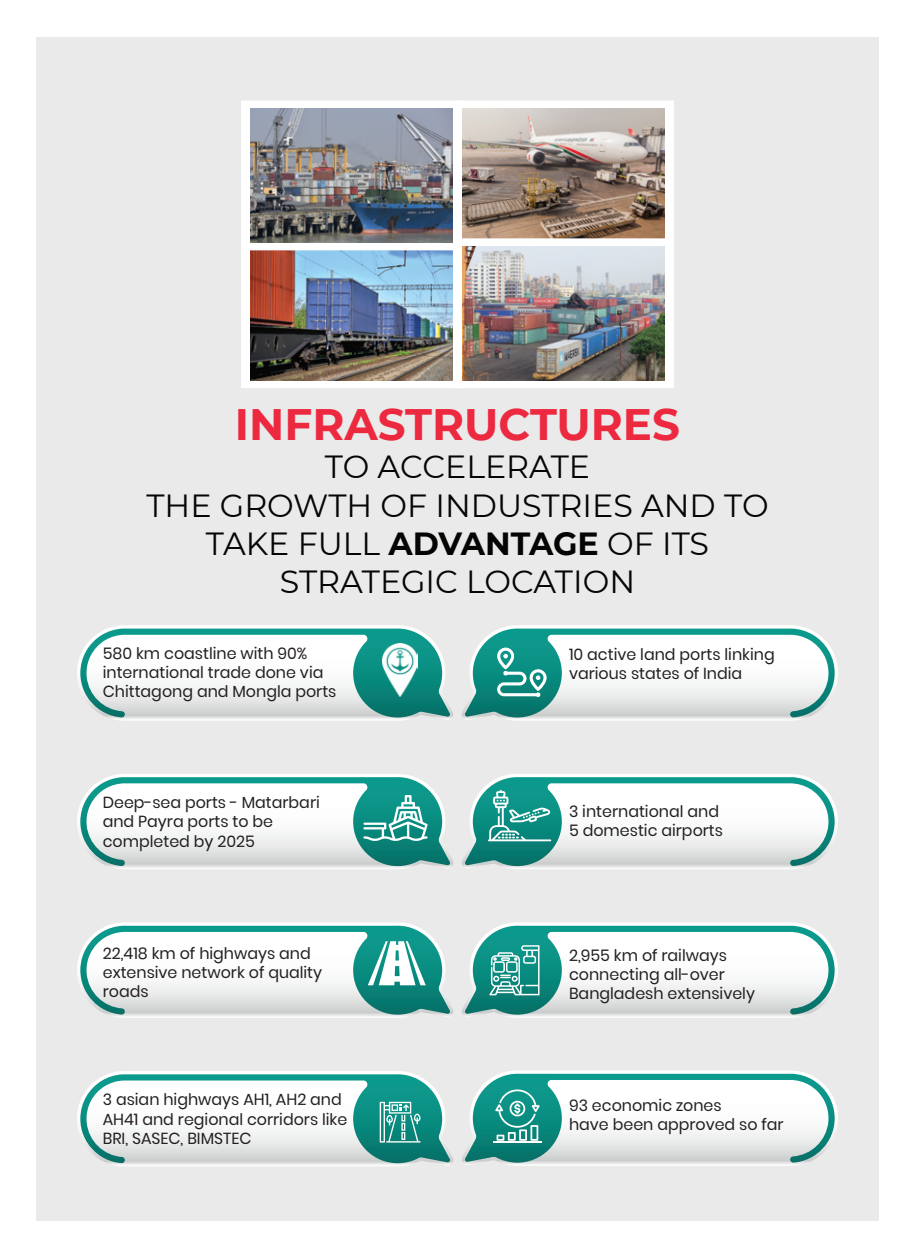
<style>
.page{position:relative;width:915px;height:1257px;background:#fff}
.page>*{position:absolute;margin:0;border:0;box-sizing:border-box;transform-origin:0 0}
.t1{font:700 44px "Montserrat";color:#ed2940}
.t2{font:32px/38.4px "Montserrat";color:#050504;text-align:center}
.t3{font:16px/19.2px "Poppins";color:#231f20}
.s1{font-weight:700}
</style>
<div class="page">
<div style="left:36px;top:37px;width:842px;height:1183px;background:#eaeaea"></div>
<svg style="left:77px;top:625px;width:376px;height:96px"></svg>
<svg style="left:77px;top:774px;width:376px;height:95px"></svg>
<svg style="left:462px;top:774px;width:376px;height:95px"></svg>
<svg style="left:77px;top:1071px;width:376px;height:95px"></svg>
<svg style="left:462px;top:625px;width:376px;height:96px"></svg>
<svg style="left:462px;top:922px;width:376px;height:96px"></svg>
<img style="left:382px;top:644px;width:35px;height:53px">
<svg style="left:77px;top:922px;width:376px;height:96px"></svg>
<svg style="left:462px;top:1070px;width:376px;height:96px"></svg>
<svg style="left:241px;top:250px;width:212px;height:138px;background:#f2f1f1"></svg>
<img style="left:250px;top:250px;width:202px;height:130px">
<svg style="left:461px;top:101px;width:212px;height:137px;background:#f7f6f5"></svg>
<img style="left:462px;top:109px;width:202px;height:129px">
<svg style="left:241px;top:101px;width:220px;height:149px;background:#f3f3f4"></svg>
<img style="left:250px;top:109px;width:202px;height:133px">
<svg style="left:453px;top:238px;width:220px;height:150px;background:#f5f5f4"></svg>
<img style="left:462px;top:246px;width:202px;height:134px">
<h1 class="t1" style="left:235px;top:392px;width:446px">INFRASTRUCTURES</h1>
<h2 class="t2" style="left:146px;top:446px;width:623px">TO ACCELERATE<br>THE GROWTH OF INDUSTRIES AND TO<br>TAKE FULL <span class="s1">ADVANTAGE</span> OF ITS<br>STRATEGIC LOCATION</h2>
<p class="t3" style="left:103px;top:644px;width:235px">580 km coastline with 90% international trade done via<br>Chittagong and Mongla ports</p>
<p class="t3" style="left:103px;top:793px;width:218px">Deep-sea ports - Matarbari and Payra ports to be completed by 2025</p>
<p class="t3" style="left:569px;top:645px;width:207px">10 active land ports linking various states of India</p>
<p class="t3" style="left:569px;top:802px;width:155px">3 international and<br>5 domestic airports</p>
<p class="t3" style="left:103px;top:944px;width:221px">22,418 km of highways and extensive network of quality roads</p>
<p class="t3" style="left:569px;top:945px;width:187px">2,955 km of railways connecting all-over<br>Bangladesh extensively</p>
<p class="t3" style="left:103px;top:1090px;width:246px">3 asian highways AH1, AH2 and<br>AH41 and regional corridors like<br>BRI, SASEC, BIMSTEC</p>
<p class="t3" style="left:569px;top:1095px;width:216px">93 economic zones<br>have been approved so far</p>
</div>
